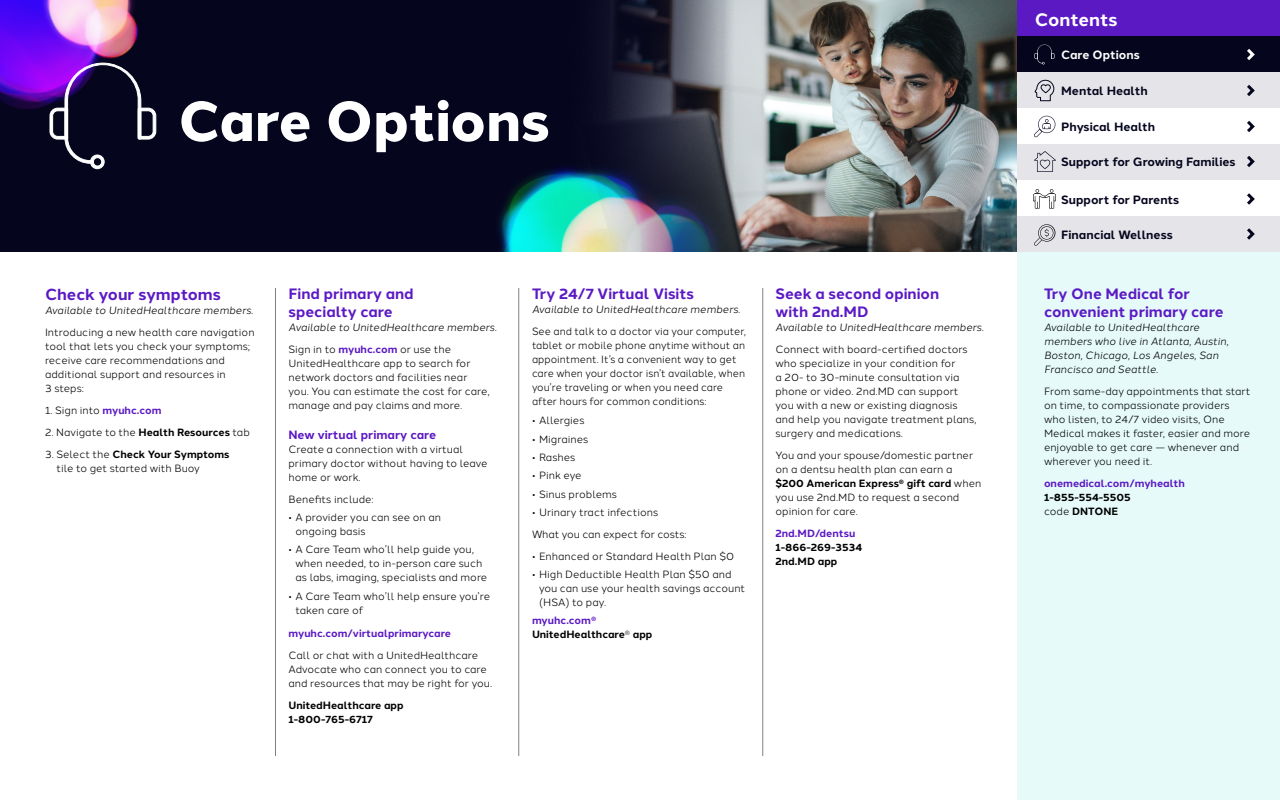
<style>
.page{position:relative;width:1280px;height:800px;background:#fff}
.page>*{position:absolute;margin:0;border:0;box-sizing:border-box;transform-origin:0 0}
.t1{font:800 56px "Halcom";color:#fff}
.t2{font:700 18px "Halcom";color:#fff}
.t3{font:700 16px "Halcom";color:#5b19c4}
.t4{font:700 15px/18px "Halcom";color:#5b19c4}
.t5{font:700 12px "Halcom";color:#05051e}
.t6{font:700 12px "Halcom";color:#5b19c4}
.t7{font:700 12px "Halcom";color:#fff}
.t8{font:10.5px/14px "Halcom";color:#000}
.t9{font:italic 10.5px/14px "Halcom";color:#000}
.t10{font:700 10.5px "Halcom";color:#000}
.t11{font:700 10.5px "Halcom";color:#5b19c4}
.s1{font-weight:700;color:#5b19c4}
.s2{font-weight:700}
.s3{font-weight:400}
</style>
<div class="page">
<div style="left:0;top:0;width:1017px;height:252px;background:#05051e"></div>
<img style="left:0;top:0;width:157px;height:134px">
<div style="left:1017px;top:252px;width:263px;height:548px;background:#e6fafa"></div>
<div style="left:1017px;top:72px;width:263px;height:36px;background:#e5e5e9"></div>
<div style="left:1017px;top:144px;width:263px;height:36px;background:#e5e5e9"></div>
<div style="left:1017px;top:216px;width:263px;height:36px;background:#e5e5e9"></div>
<svg style="left:50px;top:63px;width:106px;height:107px"></svg>
<svg style="left:1247px;top:120px;width:8px;height:13px"></svg>
<svg style="left:1034px;top:116px;width:21px;height:21px"></svg>
<svg style="left:1247px;top:84px;width:8px;height:12px"></svg>
<svg style="left:1034px;top:80px;width:20px;height:21px"></svg>
<svg style="left:1247px;top:193px;width:8px;height:12px"></svg>
<svg style="left:1033px;top:189px;width:23px;height:20px"></svg>
<svg style="left:1247px;top:155px;width:8px;height:12px"></svg>
<svg style="left:1034px;top:151px;width:22px;height:21px"></svg>
<hr style="left:275px;top:288px;width:1px;height:468px;background:#808080">
<hr style="left:518px;top:288px;width:1px;height:468px;background:#808080">
<hr style="left:762px;top:288px;width:1px;height:468px;background:#808080">
<svg style="left:1247px;top:228px;width:8px;height:12px"></svg>
<svg style="left:1034px;top:224px;width:21px;height:22px"></svg>
<div style="left:1017px;top:36px;width:263px;height:36px;background:#05051e"></div>
<svg style="left:1247px;top:48px;width:8px;height:12px"></svg>
<svg style="left:1034px;top:45px;width:20px;height:19px"></svg>
<div style="left:1017px;top:0;width:263px;height:36px;background:#5b19c4"></div>
<img style="left:499px;top:169px;width:55px;height:83px">
<img style="left:554px;top:0;width:463px;height:252px">
<h2 class="t1" style="left:178px;top:76px;width:373px">Care Options</h2>
<h3 class="t3" style="left:45px;top:282px;width:177px">Check your symptoms</h3>
<p class="t9" style="left:45px;top:302px;width:210px">Available to UnitedHealthcare members.</p>
<p class="t8" style="left:45px;top:324px;width:211px">Introducing a new health care navigation tool that lets you check your symptoms; receive care recommendations and additional support and resources in<br>3 steps:</p>
<p class="t8" style="left:45px;top:402px;width:118px">1. Sign into <span class="s1">myuhc.com</span></p>
<p class="t8" style="left:45px;top:424px;width:206px">2. Navigate to the <span class="s2">Health Resources</span> tab</p>
<p class="t8" style="left:56px;top:446px;width:175px;text-indent:-11px">3. Select the <span class="s2">Check Your Symptoms </span>tile to get started with Buoy</p>
<h3 class="t4" style="left:288px;top:284px;width:127px">Find primary and specialty care</h3>
<p class="t9" style="left:288px;top:320px;width:210px">Available to UnitedHealthcare members.</p>
<p class="t8" style="left:288px;top:342px;width:203px">Sign in to <span class="s1">myuhc.com</span> or use the UnitedHealthcare app to search for network doctors and facilities near you. You can estimate the cost for care, manage and pay claims and more.</p>
<h3 class="t6" style="left:288px;top:425px;width:149px">New virtual primary care</h3>
<p class="t8" style="left:288px;top:441px;width:201px">Create a connection with a virtual primary doctor without having to leave home or work.</p>
<p class="t8" style="left:288px;top:491px;width:87px">Benefits include:</p>
<p class="t8" style="left:296px;top:509px;width:147px;text-indent:-7px">• A provider you can see on an ongoing basis</p>
<p class="t8" style="left:296px;top:542px;width:193px;text-indent:-7px">• A Care Team who’ll help guide you, when needed, to in-person care such as labs, imaging, specialists and more</p>
<p class="t8" style="left:296px;top:588px;width:196px;text-indent:-7px">• A Care Team who’ll help ensure you’re taken care of</p>
<p class="t11" style="left:288px;top:625px;width:164px">myuhc.com/virtualprimarycare</p>
<p class="t8" style="left:288px;top:647px;width:205px">Call or chat with a UnitedHealthcare<br>Advocate who can connect you to care and resources that may be right for you.</p>
<p class="t10" style="left:288px;top:697px;width:117px">UnitedHealthcare app</p>
<p class="t10" style="left:288px;top:711px;width:86px">1-800-765-6717</p>
<h3 class="t4" style="left:532px;top:284px;width:163px">Try 24/7 Virtual Visits</h3>
<p class="t9" style="left:532px;top:302px;width:210px">Available to UnitedHealthcare members.</p>
<p class="t8" style="left:532px;top:324px;width:216px">See and talk to a doctor via your computer, tablet or mobile phone anytime without an appointment. It’s a convenient way to get care when your doctor isn’t available, when you’re traveling or when you need care after hours for common conditions:</p>
<p class="t8" style="left:532px;top:413px;width:54px">• Allergies</p>
<p class="t8" style="left:532px;top:431px;width:58px">• Migraines</p>
<p class="t8" style="left:532px;top:449px;width:45px">• Rashes</p>
<p class="t8" style="left:532px;top:468px;width:51px">• Pink eye</p>
<p class="t8" style="left:532px;top:486px;width:86px">• Sinus problems</p>
<p class="t8" style="left:532px;top:504px;width:128px">• Urinary tract infections</p>
<p class="t8" style="left:532px;top:526px;width:156px">What you can expect for costs:</p>
<p class="t8" style="left:532px;top:548px;width:204px">• Enhanced or Standard Health Plan $0</p>
<p class="t8" style="left:539px;top:566px;width:208px;text-indent:-7px">• High Deductible Health Plan $50 and you can use your health savings account (HSA) to pay.</p>
<p class="t11" style="left:532px;top:612px;width:66px">myuhc.com<sup>®</sup></p>
<p class="t10" style="left:532px;top:626px;width:122px">UnitedHealthcare<sup>®</sup> app</p>
<h3 class="t4" style="left:776px;top:284px;width:165px">Seek a second opinion with 2nd.MD</h3>
<p class="t9" style="left:776px;top:320px;width:210px">Available to UnitedHealthcare members.</p>
<p class="t8" style="left:776px;top:342px;width:203px">Connect with board-certified doctors who specialize in your condition for<br>a 20- to 30-minute consultation via phone or video. 2nd.MD can support you with a new or existing diagnosis and help you navigate treatment plans, surgery and medications.</p>
<p class="t8" style="left:776px;top:448px;width:207px">You and your spouse/domestic partner on a dentsu health plan can earn a <span class="s2">$200 American Express</span><sup>®</sup> <span class="s2">gift card</span> when you use 2nd.MD to request a second opinion for care.</p>
<p class="t11" style="left:776px;top:525px;width:81px">2nd.MD/dentsu</p>
<p class="t10" style="left:776px;top:539px;width:88px">1-866-269-3534</p>
<p class="t10" style="left:776px;top:553px;width:63px">2nd.MD app</p>
<h2 class="t2" style="left:1035px;top:5px;width:84px">Contents</h2>
<p class="t7" style="left:1061px;top:45px;width:80px">Care Options</p>
<p class="t5" style="left:1061px;top:81px;width:88px">Mental Health</p>
<p class="t5" style="left:1061px;top:117px;width:96px">Physical Health</p>
<p class="t5" style="left:1061px;top:152px;width:176px">Support for Growing Families</p>
<p class="t5" style="left:1061px;top:190px;width:120px">Support for Parents</p>
<p class="t5" style="left:1061px;top:225px;width:113px">Financial Wellness</p>
<h3 class="t4" style="left:1044px;top:284px;width:181px">Try One Medical for convenient primary care</h3>
<p class="t9" style="left:1044px;top:320px;width:186px">Available to UnitedHealthcare members who live in Atlanta, Austin,<br>Boston, Chicago, Los Angeles, San<br>Francisco and Seattle.</p>
<p class="t8" style="left:1044px;top:384px;width:208px">From same-day appointments that start on time, to compassionate providers who listen, to 24/7 video visits, One Medical makes it faster, easier and more enjoyable to get care — whenever and wherever you need it.</p>
<p class="t11" style="left:1044px;top:475px;width:142px">onemedical.com/myhealth</p>
<p class="t10" style="left:1044px;top:489px;width:88px">1-855-554-5505</p>
<p class="t10" style="left:1044px;top:503px;width:76px"><span class="s3">code</span> DNTONE</p>
</div>
